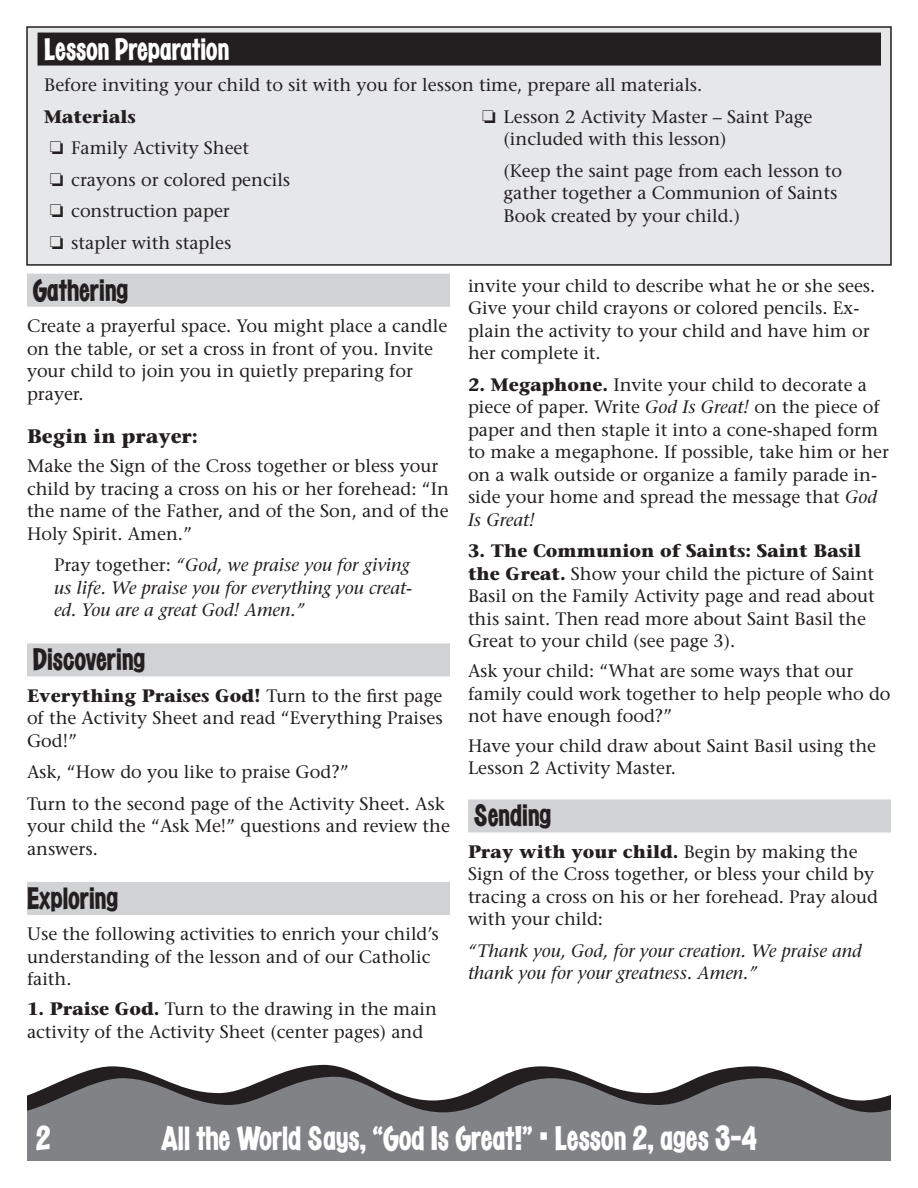
<style>
.page{position:relative;width:918px;height:1188px;background:#fff}
.page>*{position:absolute;margin:0;border:0;box-sizing:border-box;transform-origin:0 0}
.t1{font:34.5px "Cuckoo";color:#fff}
.t2{font:31.5px "Cuckoo";color:#231f20}
.t3{font:31.5px "Cuckoo";color:#fff}
.t4{font:700 19.5px "Stone Serif Std";color:#231f20}
.t5{font:500 18px/22.5px "Stone Serif Std";color:#231f20}
.t6{font:italic 500 18px/22.5px "Stone Serif Std";color:#231f20;text-align:justify}
.s1{font-weight:700}
.s2{font-style:normal}
.s3{font-style:italic}
</style>
<div class="page">
<svg style="left:71px;top:1065px;width:725px;height:12px"></svg>
<svg style="left:27px;top:1077px;width:864px;height:84px;background:#818285"></svg>
<div style="left:27px;top:27px;width:864px;height:238px;background:#e6e7e9"></div>
<div style="left:26px;top:26px;width:866px;height:240px;border:2px solid #231f20"></div>
<div style="left:38px;top:33px;width:843px;height:33px;background:#231f20"></div>
<div style="left:27px;top:274px;width:423px;height:33px;background:#d1d2d4"></div>
<div style="left:27px;top:643px;width:423px;height:33px;background:#d1d2d4"></div>
<div style="left:27px;top:882px;width:423px;height:33px;background:#d1d2d4"></div>
<div style="left:468px;top:799px;width:423px;height:33px;background:#d1d2d4"></div>
<h2 class="t3" style="left:44px;top:31px;width:187px">Lesson Preparation</h2>
<p class="t5" style="left:44px;top:74px;width:660px">Before inviting your child to sit with you for lesson time, prepare all materials.</p>
<p class="t5" style="left:44px;top:101px;width:247px;line-height:31.5px"><span class="s1">Materials<br></span>❏ Family Activity Sheet<br>❏ crayons or colored pencils ❏ construction paper<br>❏ stapler with staples</p>
<p class="t5" style="left:504px;top:105px;width:310px;text-indent:-22px">❏ Lesson 2 Activity Master – Saint Page (included with this lesson)</p>
<p class="t5" style="left:504px;top:159px;width:340px">(Keep the saint page from each lesson to gather together a Communion of Saints<br>Book created by your child.)</p>
<h2 class="t2" style="left:33px;top:272px;width:97px">Gathering</h2>
<p class="t5" style="left:27px;top:315px;width:422px">Create a prayerful space. You might place a candle on the table, or set a cross in front of you. Invite your child to join you in quietly preparing for prayer.</p>
<p class="t4" style="left:27px;top:424px;width:173px">Begin in prayer:</p>
<p class="t5" style="left:27px;top:455px;width:423px">Make the Sign of the Cross together or bless your child by tracing a cross on his or her forehead: “In the name of the Father, and of the Son, and of the Holy Spirit. Amen.”</p>
<p class="t6" style="left:54px;top:554px;width:360px"><span class="s2">Pray together:</span> “God, we praise you for giving us life. We praise you for everything you creat&shy;ed. You are a great God! Amen.”</p>
<h2 class="t2" style="left:33px;top:642px;width:114px">Discovering</h2>
<p class="t5" style="left:27px;top:684px;width:417px;text-align:justify"><span class="s1">Everything Praises God!</span> Turn to the first page of the Activity Sheet and read “Everything Praises God!”</p>
<p class="t5" style="left:27px;top:756px;width:419px;line-height:31.5px">Ask, “How do you like to praise God?”<br>Turn to the second page of the Activity Sheet. Ask</p>
<p class="t5" style="left:27px;top:815px;width:424px">your child the “Ask Me!” questions and review the answers.</p>
<h2 class="t2" style="left:27px;top:881px;width:93px">Exploring</h2>
<p class="t5" style="left:27px;top:923px;width:413px">Use the following activities to enrich your child’s understanding of the lesson and of our Catholic faith.</p>
<p class="t5" style="left:27px;top:998px;width:411px"><span class="s1">1. Praise God.</span> Turn to the drawing in the main activity of the Activity Sheet (center pages) and</p>
<p class="t5" style="left:468px;top:274px;width:409px">invite your child to describe what he or she sees.<br>Give your child crayons or colored pencils. Ex&shy;plain the activity to your child and have him or her complete it.</p>
<p class="t5" style="left:468px;top:373px;width:423px"><span class="s1">2. Megaphone.</span> Invite your child to decorate a piece of paper. Write <span class="s3">God Is Great!</span> on the piece of paper and then staple it into a cone-shaped form to make a megaphone. If possible, take him or her on a walk outside or organize a family parade in&shy;side your home and spread the message that <span class="s3">God Is Great!</span></p>
<p class="t5" style="left:468px;top:540px;width:408px"><span class="s1">3. The Communion of Saints: Saint Basil the Great.</span> Show your child the picture of Saint Basil on the Family Activity page and read about this saint. Then read more about Saint Basil the Great to your child (see page 3).</p>
<p class="t5" style="left:468px;top:660px;width:424px">Ask your child: “What are some ways that our family could work together to help people who do not have enough food?”</p>
<p class="t5" style="left:468px;top:734px;width:410px">Have your child draw about Saint Basil using the<br>Lesson 2 Activity Master.</p>
<h2 class="t2" style="left:474px;top:798px;width:79px">Sending</h2>
<p class="t5" style="left:468px;top:841px;width:412px"><span class="s1">Pray with your child.</span> Begin by making the Sign of the Cross together, or bless your child by tracing a cross on his or her forehead. Pray aloud with your child:</p>
<p class="t6" style="left:468px;top:940px;width:395px">“Thank you, God, for your creation. We praise and thank you for your greatness. Amen.”</p>
<h1 class="t1" style="left:36px;top:1118px;width:16px">2</h1>
<h1 class="t1" style="left:161px;top:1118px;width:598px">All the World Says, “God Is Great!” • Lesson 2, ages 3-4</h1>
</div>
